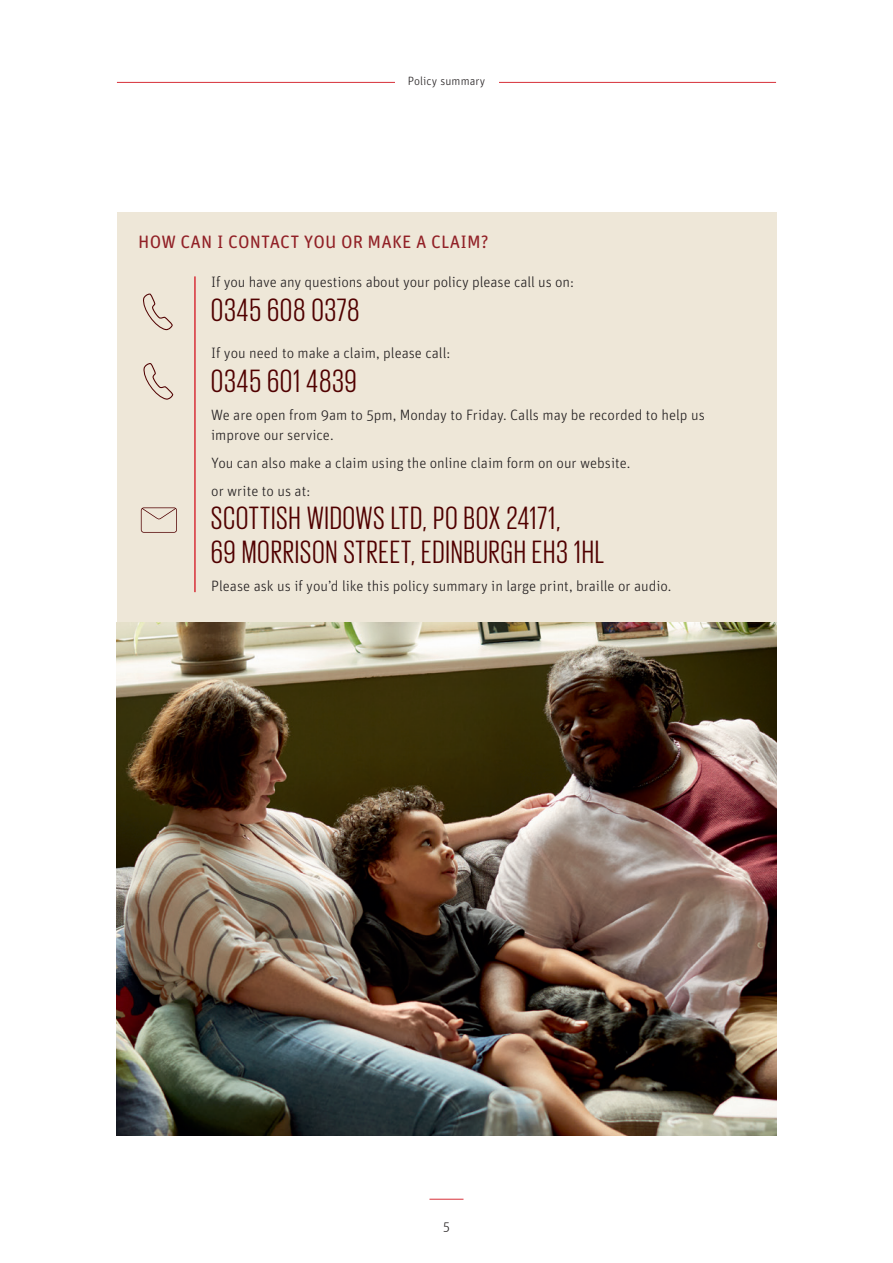
<style>
.page{position:relative;width:893px;height:1263px;background:#fff}
.page>*{position:absolute;margin:0;border:0;box-sizing:border-box;transform-origin:0 0}
.t1{font:33px/34.5px "Giorgio Sans";letter-spacing:.04em;color:#500000}
.Subheading_L2{font:18px "Unit Rounded Pro";letter-spacing:.01em;color:#912026}
.Body_copy{font:300 15px/19.5px "Unit Rounded Pro";color:#231f20}
.t2{font:300 13.5px "Unit Rounded Pro";color:#231f20}
.t3{font:300 12px "Unit Rounded Pro";letter-spacing:.01em;color:#231f20}
</style>
<div class="page">
<hr style="left:117px;top:82px;width:659px;height:1px;background:#d73039">
<div style="left:395px;top:77px;width:103px;height:8px;background:#fff"></div>
<hr style="left:429px;top:1199px;width:34px;height:1px;background:#d73039">
<div style="left:117px;top:213px;width:659px;height:459px;background:#eee7d8"></div>
<img style="left:117px;top:623px;width:659px;height:512px">
<hr style="left:194px;top:276px;width:2px;height:316px;background:#d73039">
<svg style="left:143px;top:293px;width:30px;height:37px"></svg>
<svg style="left:143px;top:363px;width:30px;height:37px"></svg>
<svg style="left:141px;top:507px;width:36px;height:26px"></svg>
<p class="t3" style="left:408px;top:73px;width:79px">Policy summary</p>
<p class="Subheading_L2" style="left:138px;top:229px;width:352px">HOW CAN I CONTACT YOU OR MAKE A CLAIM?</p>
<p class="Body_copy" style="left:211px;top:271px;width:364px">If you have any questions about your policy please call us on:</p>
<p class="t1" style="left:211px;top:292px;width:149px">0345 608 0378</p>
<p class="Body_copy" style="left:211px;top:342px;width:241px">If you need to make a claim, please call:</p>
<p class="t1" style="left:211px;top:363px;width:147px">0345 601 4839</p>
<p class="Body_copy" style="left:211px;top:405px;width:495px">We are open from 9am to 5pm, Monday to Friday. Calls may be recorded to help us improve our service.</p>
<p class="Body_copy" style="left:211px;top:452px;width:421px">You can also make a claim using the online claim form on our website.</p>
<p class="Body_copy" style="left:211px;top:480px;width:101px">or write to us at:</p>
<p class="t1" style="left:211px;top:499px;width:394px">SCOTTISH WIDOWS LTD, PO BOX 24171,<br>69 MORRISON STREET, EDINBURGH EH3 1HL</p>
<p class="Body_copy" style="left:211px;top:576px;width:462px">Please ask us if you’d like this policy summary in large print, braille or audio.</p>
<p class="t2" style="left:443px;top:1218px;width:8px">5</p>
</div>
